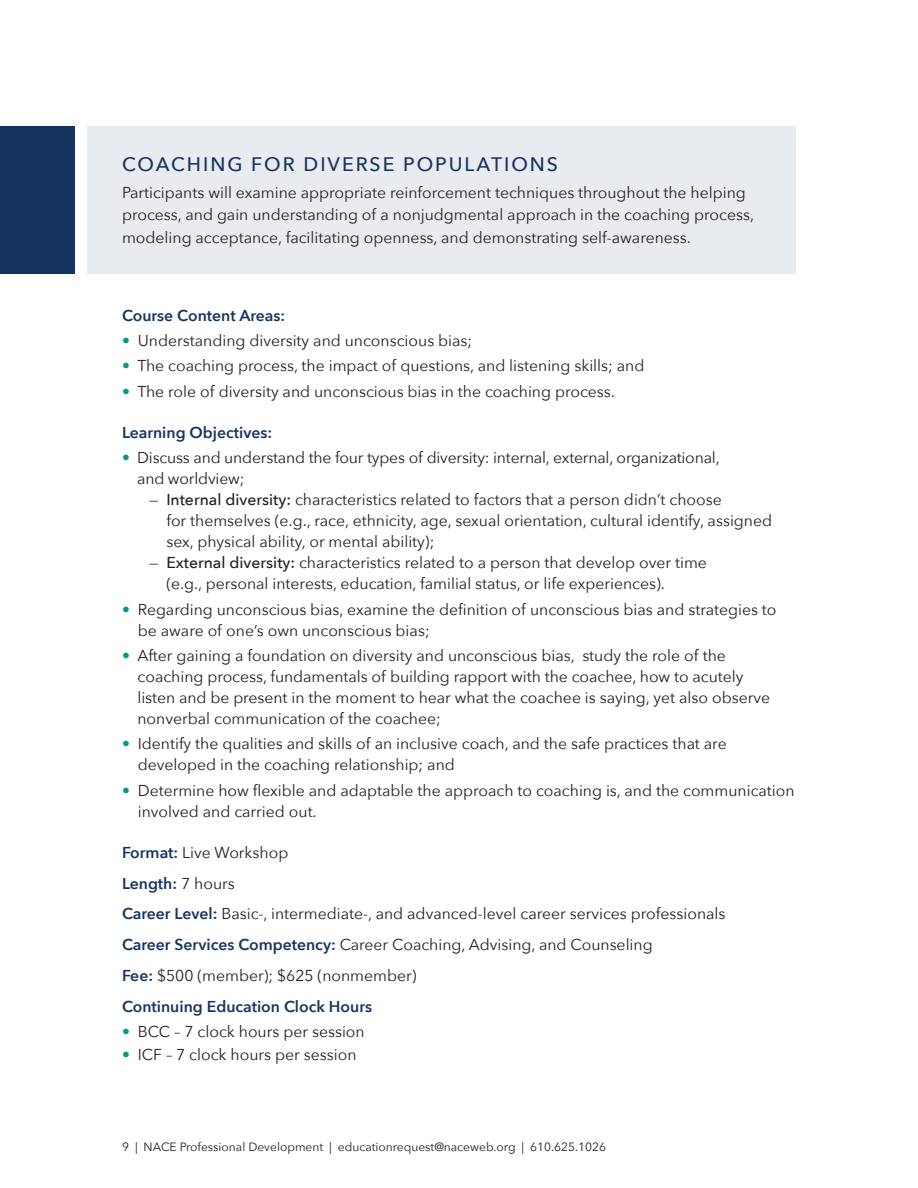
<style>
.page{position:relative;width:918px;height:1188px;background:#fff}
.page>*{position:absolute;margin:0;border:0;box-sizing:border-box;transform-origin:0 0}
.Sub_head{font:500 19.5px "Avenir Next";letter-spacing:.1em;color:#173460}
.Body_Copy{font:15.75px/21px "Avenir Next";color:#231f20}
.Body_Copy-2{font:600 15.75px "Avenir Next";color:#173460}
.t1{font:12px "Avenir Next";color:#231f20}
.s1{color:#009987}
.s2{font-weight:500}
.s3{font-weight:600;color:#173460}
.s4{font-weight:400;color:#231f20}
</style>
<div class="page">
<div style="left:87px;top:126px;width:709px;height:148px;background:#e8ebef"></div>
<div style="left:0;top:126px;width:74px;height:148px;background:#173460"></div>
<p class="Sub_head" style="left:122px;top:148px;width:438px">COACHING FOR DIVERSE POPULATIONS</p>
<p class="Body_Copy" style="left:122px;top:180px;width:634px;line-height:22.5px">Participants will examine appropriate reinforcement techniques throughout the helping process, and gain understanding of a nonjudgmental approach in the coaching process, modeling acceptance, facilitating openness, and demonstrating self-awareness.</p>
<p class="Body_Copy-2" style="left:122px;top:302px;width:165px">Course Content Areas:</p>
<p class="Body_Copy" style="left:122px;top:330px;width:352px"><span class="s1">•</span> Understanding diversity and unconscious bias;</p>
<p class="Body_Copy" style="left:122px;top:355px;width:524px"><span class="s1">•</span> The coaching process, the impact of questions, and listening skills; and</p>
<p class="Body_Copy" style="left:122px;top:380px;width:494px"><span class="s1">•</span> The role of diversity and unconscious bias in the coaching process.</p>
<p class="Body_Copy-2" style="left:122px;top:419px;width:152px">Learning Objectives:</p>
<p class="Body_Copy" style="left:137px;top:447px;width:584px;text-indent:-15px"><span class="s1">•</span> Discuss and understand the four types of diversity: internal, external, organizational, and worldview;</p>
<p class="Body_Copy" style="left:166px;top:489px;width:607px;text-indent:-17px">— <span class="s2">Internal diversity:</span> characteristics related to factors that a person didn’t choose<br>for themselves (e.g., race, ethnicity, age, sexual orientation, cultural identify, assigned sex, physical ability, or mental ability);</p>
<p class="Body_Copy" style="left:166px;top:552px;width:542px;text-indent:-17px">— <span class="s2">External diversity:</span> characteristics related to a person that develop over time (e.g., personal interests, education, familial status, or life experiences).</p>
<p class="Body_Copy" style="left:138px;top:598px;width:640px;text-indent:-16px"><span class="s1">•</span> Regarding unconscious bias, examine the definition of unconscious bias and strategies to be aware of one’s own unconscious bias;</p>
<p class="Body_Copy" style="left:138px;top:644px;width:634px;text-indent:-15px"><span class="s1">•</span> After gaining a foundation on diversity and unconscious bias, study the role of the coaching process, fundamentals of building rapport with the coachee, how to acutely listen and be present in the moment to hear what the coachee is saying, yet also observe nonverbal communication of the coachee;</p>
<p class="Body_Copy" style="left:138px;top:733px;width:590px;text-indent:-16px"><span class="s1">•</span> Identify the qualities and skills of an inclusive coach, and the safe practices that are developed in the coaching relationship; and</p>
<p class="Body_Copy" style="left:138px;top:779px;width:658px;text-indent:-16px"><span class="s1">•</span> Determine how flexible and adaptable the approach to coaching is, and the communication involved and carried out.</p>
<p class="Body_Copy" style="left:122px;top:841px;width:168px"><span class="s3">Format:</span> Live Workshop</p>
<p class="Body_Copy-2" style="left:122px;top:870px;width:114px">Length: <span class="s4">7 hours</span></p>
<p class="Body_Copy" style="left:122px;top:903px;width:605px"><span class="s3">Career Level:</span> Basic-, intermediate-, and advanced-level career services professionals</p>
<p class="Body_Copy" style="left:122px;top:933px;width:532px"><span class="s3">Career Services Competency:</span> Career Coaching, Advising, and Counseling</p>
<p class="Body_Copy" style="left:122px;top:964px;width:296px"><span class="s3">Fee:</span> $500 (member); $625 (nonmember)</p>
<p class="Body_Copy-2" style="left:122px;top:993px;width:252px">Continuing Education Clock Hours</p>
<p class="Body_Copy" style="left:122px;top:1020px;width:244px"><span class="s1">•</span> BCC – 7 clock hours per session</p>
<p class="Body_Copy" style="left:122px;top:1043px;width:236px"><span class="s1">•</span> ICF – 7 clock hours per session</p>
<p class="t1" style="left:122px;top:1137px;width:486px">9 | NACE Professional Development | educationrequest@naceweb.org | 610.625.1026</p>
</div>
